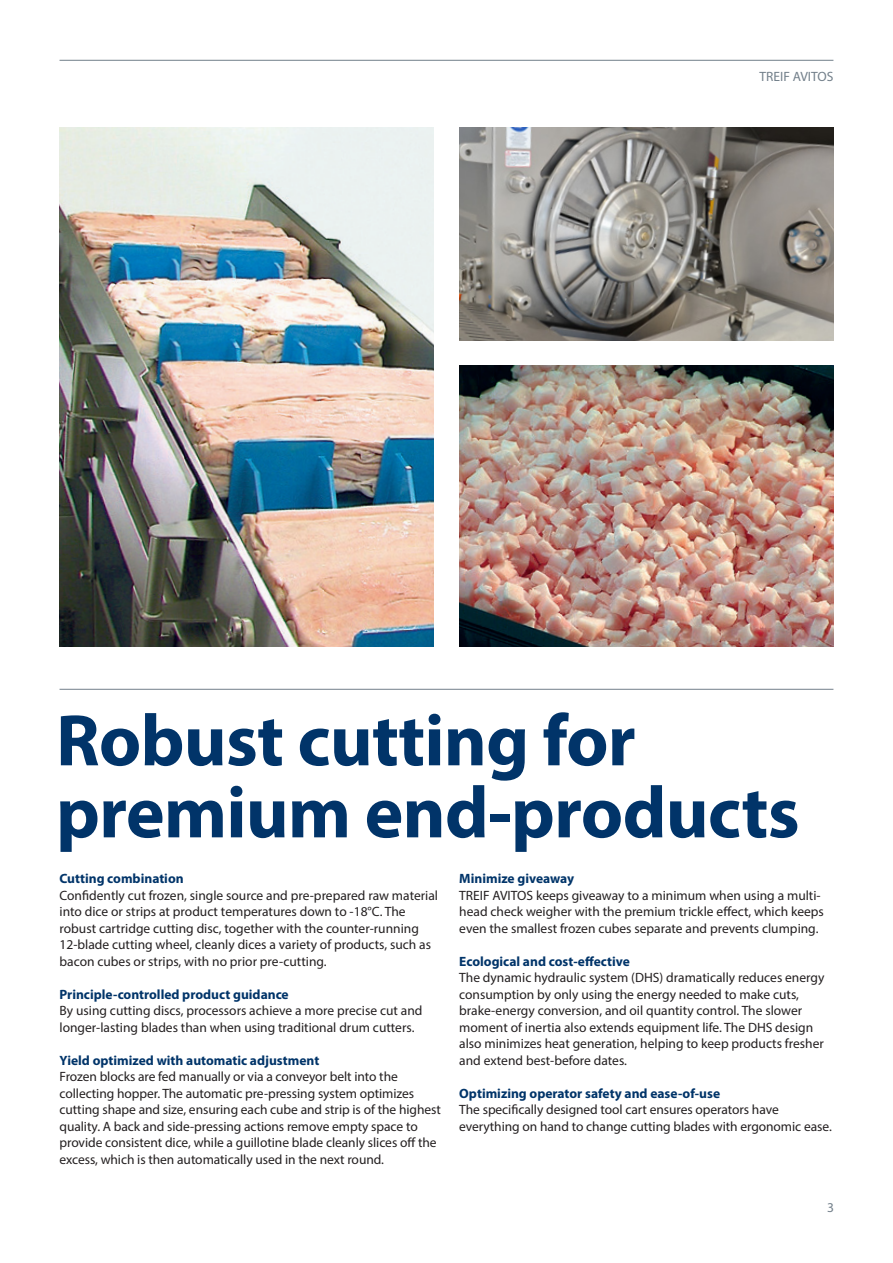
<style>
.page{position:relative;width:893px;height:1263px;background:#fff}
.page>*{position:absolute;margin:0;border:0;box-sizing:border-box;transform-origin:0 0}
.t1{font:700 73.5px/72px "Myriad Pro";letter-spacing:-.01em;color:#013469}
.t2{font:13.5px/16.5px "Myriad Pro";color:#231f20}
.t3{font:700 13.5px "Myriad Pro";color:#013469}
.t4{font:13.5px "Myriad Pro";color:#727f8a}
</style>
<div class="page">
<hr style="left:60px;top:60px;width:773px;height:1px;background:#727f8a">
<img style="left:60px;top:128px;width:374px;height:518px">
<img style="left:459px;top:366px;width:374px;height:280px">
<img style="left:459px;top:128px;width:374px;height:212px">
<hr style="left:60px;top:689px;width:773px;height:1px;background:#727f8a">
<p class="t4" style="left:760px;top:68px;width:75px">TREIF AVITOS</p>
<h1 class="t1" style="left:56px;top:702px;width:745px">Robust cutting for premium end-products</h1>
<p class="t3" style="left:459px;top:870px;width:117px">Minimize giveaway</p>
<p class="t2" style="left:459px;top:887px;width:366px">TREIF AVITOS keeps giveaway to a minimum when using a multi&shy;head check weigher with the premium trickle effect, which keeps even the smallest frozen cubes separate and prevents clumping.</p>
<p class="t3" style="left:459px;top:952px;width:172px">Ecological and cost-effective</p>
<p class="t2" style="left:459px;top:969px;width:367px">The dynamic hydraulic system (DHS) dramatically reduces energy consumption by only using the energy needed to make cuts, brake-energy conversion, and oil quantity control. The slower moment of inertia also extends equipment life. The DHS design also minimizes heat generation, helping to keep products fresher and extend best-before dates.</p>
<p class="t3" style="left:459px;top:1084px;width:262px">Optimizing operator safety and ease-of-use</p>
<p class="t2" style="left:459px;top:1101px;width:374px">The specifically designed tool cart ensures operators have everything on hand to change cutting blades with ergonomic ease.</p>
<p class="t3" style="left:60px;top:870px;width:126px">Cutting combination</p>
<p class="t2" style="left:60px;top:887px;width:380px">Confidently cut frozen, single source and pre-prepared raw material into dice or strips at product temperatures down to -18°C. The robust cartridge cutting disc, together with the counter-running 12-blade cutting wheel, cleanly dices a variety of products, such as bacon cubes or strips, with no prior pre-cutting.</p>
<p class="t3" style="left:60px;top:985px;width:231px">Principle-controlled product guidance</p>
<p class="t2" style="left:60px;top:1002px;width:364px">By using cutting discs, processors achieve a more precise cut and longer-lasting blades than when using traditional drum cutters.</p>
<p class="t3" style="left:60px;top:1051px;width:261px">Yield optimized with automatic adjustment</p>
<p class="t2" style="left:60px;top:1068px;width:383px">Frozen blocks are fed manually or via a conveyor belt into the collecting hopper. The automatic pre-pressing system optimizes cutting shape and size, ensuring each cube and strip is of the highest quality. A back and side-pressing actions remove empty space to provide consistent dice, while a guillotine blade cleanly slices off the excess, which is then automatically used in the next round.</p>
<p class="t4" style="left:827px;top:1199px;width:8px">3</p>
</div>
